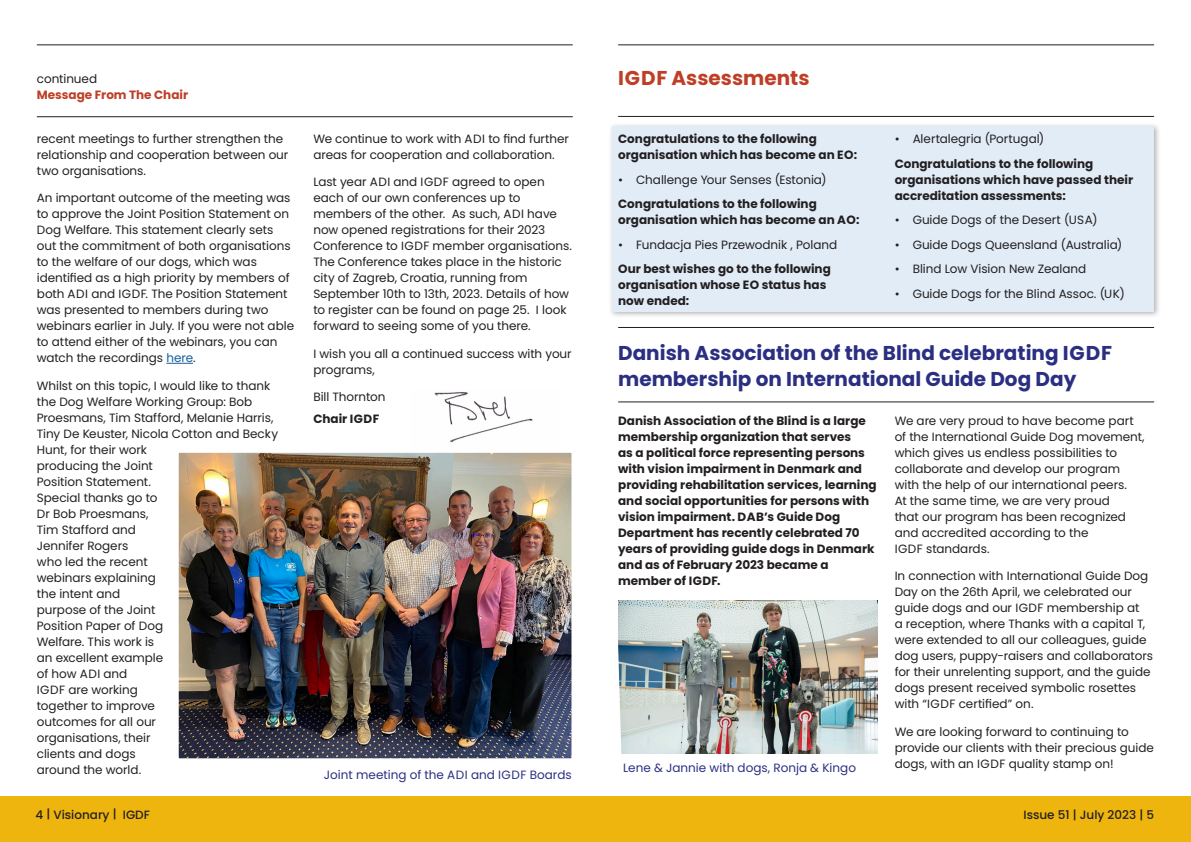
<style>
.page{position:relative;width:1191px;height:842px;background:#fff}
.page>*{position:absolute;margin:0;border:0;box-sizing:border-box;transform-origin:0 0}
.t1{font:700 20px/26px "Poppins";color:#2b2f82}
.t2{font:700 20px "Poppins";color:#bf3e26}
.Body_Text{font:12px/16px "Poppins";letter-spacing:-.005em;color:#231f20}
.Body_Bold{font:700 12px/16px "Poppins";color:#231f20}
.Body_text{font:12px "Poppins";letter-spacing:-.005em;color:#231f20}
.Body_text-2{font:700 12px/16px "Poppins";color:#231f20}
.Body_bold_less_space_under{font:700 12px/16px "Poppins";color:#231f20}
.t3{font:12px "Poppins";color:#2b2f82}
.t4{font:500 12px "Poppins";color:#231f20}
.Body_bold_less_space_under-2{font:12px "Poppins";letter-spacing:-.005em;color:#231f20}
.t5{font:700 12px "Poppins";color:#bf3e26}
.s1{color:#175d9e}
</style>
<div class="page">
<div style="left:0;top:797px;width:1191px;height:45px;background:#eeb50e"></div>
<hr style="left:37px;top:44px;width:536px;height:1px;background:#231f20">
<hr style="left:618px;top:44px;width:536px;height:1px;background:#231f20">
<hr style="left:37px;top:116px;width:536px;height:1px;background:#231f20">
<svg style="left:166px;top:363px;width:27px;height:1px"></svg>
<img style="left:434px;top:392px;width:99px;height:51px">
<img style="left:179px;top:454px;width:392px;height:303px">
<div style="left:176px;top:451px;width:398px;height:309px;border:2px solid #fff"></div>
<hr style="left:618px;top:116px;width:536px;height:1px;background:#231f20">
<div style="left:608px;top:122px;width:552px;height:197px;background:#231f20;opacity:.35"></div>
<div style="left:612px;top:127px;width:542px;height:185px;background:#e1ecf7"></div>
<hr style="left:618px;top:327px;width:536px;height:1px;background:#231f20">
<hr style="left:618px;top:401px;width:536px;height:1px;background:#231f20">
<img style="left:618px;top:601px;width:259px;height:152px">
<p class="Body_Text" style="left:37px;top:71px;width:62px">continued</p>
<p class="t5" style="left:37px;top:88px;width:153px">Message From The Chair</p>
<p class="Body_Text" style="left:37px;top:131px;width:253px">recent meetings to further strengthen the relationship and cooperation between our two organisations.</p>
<p class="Body_Text" style="left:37px;top:190px;width:259px">An important outcome of the meeting was to approve the Joint Position Statement on Dog Welfare. This statement clearly sets out the commitment of both organisations to the welfare of our dogs, which was identified as a high priority by members of both ADI and IGDF. The Position Statement was presented to members during two webinars earlier in July. If you were not able to attend either of the webinars, you can watch the recordings <span class="s1">here</span>.</p>
<p class="Body_Text" style="left:37px;top:378px;width:243px">Whilst on this topic, I would like to thank the Dog Welfare Working Group: Bob<br>Proesmans, Tim Stafford, Melanie Harris,<br>Tiny De Keuster, Nicola Cotton and Becky<br>Hunt, for their work<br>producing the Joint<br>Position Statement.<br>Special thanks go to<br>Dr Bob Proesmans,<br>Tim Stafford and<br>Jennifer Rogers<br>who led the recent<br>webinars explaining<br>the intent and<br>purpose of the Joint<br>Position Paper of Dog<br>Welfare. This work is<br>an excellent example<br>of how ADI and<br>IGDF are working<br>together to improve<br>outcomes for all our<br>organisations, their<br>clients and dogs<br>around the world.</p>
<p class="Body_Text" style="left:313px;top:131px;width:257px">We continue to work with ADI to find further areas for cooperation and collaboration.</p>
<p class="Body_Text" style="left:313px;top:174px;width:260px">Last year ADI and IGDF agreed to open each of our own conferences up to members of the other. As such, ADI have now opened registrations for their 2023<br>Conference to IGDF member organisations.<br>The Conference takes place in the historic city of Zagreb, Croatia, running from September 10th to 13th, 2023. Details of how to register can be found on page 25. I look forward to seeing some of you there.</p>
<p class="Body_Text" style="left:313px;top:346px;width:260px">I wish you all a continued success with your programs,</p>
<p class="Body_Text" style="left:313px;top:389px;width:74px">Bill Thornton</p>
<p class="Body_Bold" style="left:313px;top:411px;width:68px">Chair IGDF</p>
<p class="t3" style="left:324px;top:768px;width:249px">Joint meeting of the ADI and IGDF Boards</p>
<h2 class="t2" style="left:618px;top:66px;width:193px">IGDF Assessments</h2>
<p class="Body_text-2" style="left:618px;top:131px;width:240px">Congratulations to the following organisation which has become an EO:</p>
<p class="Body_text" style="left:618px;top:172px;width:210px">• Challenge Your Senses (Estonia)</p>
<p class="Body_text-2" style="left:618px;top:196px;width:243px">Congratulations to the following organisation which has become an AO:</p>
<p class="Body_text" style="left:618px;top:237px;width:220px">• Fundacja Pies Przewodnik , Poland</p>
<p class="Body_Bold" style="left:618px;top:261px;width:214px">Our best wishes go to the following organisation whose EO status has now ended:</p>
<p class="Body_bold_less_space_under-2" style="left:894px;top:132px;width:151px">• Alertalegria (Portugal)</p>
<p class="Body_bold_less_space_under" style="left:894px;top:155px;width:240px">Congratulations to the following organisations which have passed their accreditation assessments:</p>
<p class="Body_text" style="left:894px;top:213px;width:204px">• Guide Dogs of the Desert (USA)</p>
<p class="Body_text" style="left:894px;top:237px;width:229px">• Guide Dogs Queensland (Australia)</p>
<p class="Body_text" style="left:894px;top:262px;width:193px">• Blind Low Vision New Zealand</p>
<p class="Body_text" style="left:894px;top:286px;width:232px">• Guide Dogs for the Blind Assoc. (UK)</p>
<h2 class="t1" style="left:618px;top:340px;width:495px">Danish Association of the Blind celebrating IGDF membership on International Guide Dog Day</h2>
<p class="Body_Bold" style="left:618px;top:413px;width:260px">Danish Association of the Blind is a large membership organization that serves<br>as a political force representing persons with vision impairment in Denmark and providing rehabilitation services, learning and social opportunities for persons with vision impairment. DAB’s Guide Dog Department has recently celebrated 70 years of providing guide dogs in Denmark and as of February 2023 became a member of IGDF.</p>
<p class="Body_Text" style="left:894px;top:413px;width:251px">We are very proud to have become part of the International Guide Dog movement, which gives us endless possibilities to collaborate and develop our program with the help of our international peers.<br>At the same time, we are very proud<br>that our program has been recognized and accredited according to the<br>IGDF standards.</p>
<p class="Body_Text" style="left:894px;top:568px;width:260px">In connection with International Guide Dog Day on the 26th April, we celebrated our guide dogs and our IGDF membership at<br>a reception, where Thanks with a capital T, were extended to all our colleagues, guide dog users, puppy-raisers and collaborators for their unrelenting support, and the guide dogs present received symbolic rosettes with “IGDF certified” on.</p>
<p class="Body_Text" style="left:894px;top:723px;width:261px">We are looking forward to continuing to provide our clients with their precious guide dogs, with an IGDF quality stamp on!</p>
<p class="t3" style="left:623px;top:761px;width:234px">Lene &amp; Jannie with dogs, Ronja &amp; Kingo</p>
<p class="t4" style="left:35px;top:808px;width:116px">4 | Visionary | IGDF</p>
<p class="t4" style="left:1023px;top:808px;width:132px">Issue 51 | July 2023 | 5</p>
</div>
